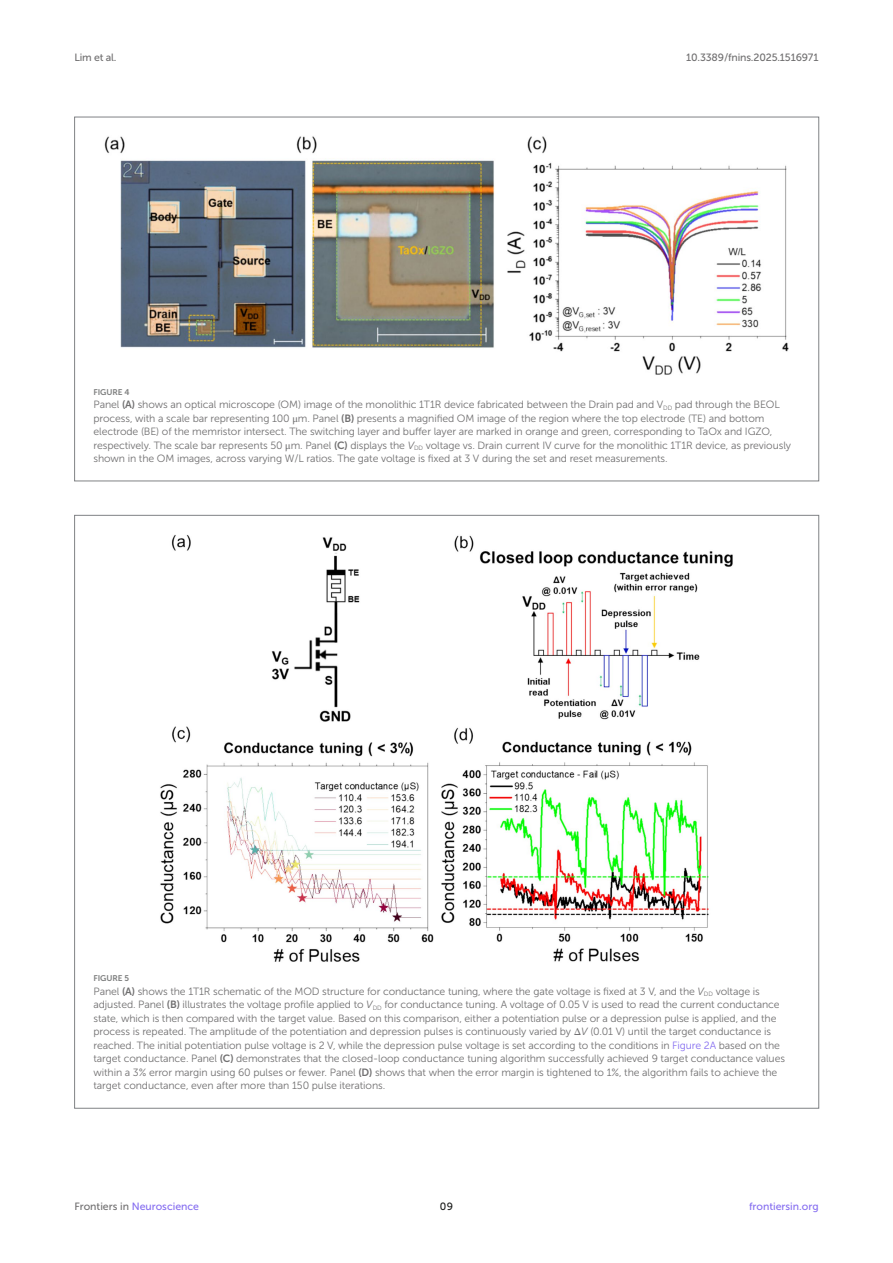
<style>
.page{position:relative;width:893px;height:1263px;background:#fff}
.page>*{position:absolute;margin:0;border:0;box-sizing:border-box;transform-origin:0 0}
.FIG_LEG{font:10.5px/13.5px "Museo Sans 300";letter-spacing:-.01em;color:#706f70}
.t1{font:10.5px "Museo Sans 500";color:#856df0}
.t2{font:10.5px "Museo Sans 500";letter-spacing:-.015em;color:#706f70}
.t3{font:10.5px "Museo Sans 500";color:#1b1c1b}
.FIG_HD{font:8.25px "Museo Sans 700";letter-spacing:-.01em;color:#7e7f7f}
.s1{font-family:"Museo Sans 700"}
.s2{font-family:"STIX General"}
.s3{font-style:italic}
.s4{color:#856df0}
.s5{color:#706f70}
</style>
<div class="page">
<img style="left:104px;top:136px;width:685px;height:239px">
<img style="left:160px;top:535px;width:573px;height:427px">
<p class="t2" style="left:74px;top:51px;width:43px">Lim et al.</p>
<p class="t2" style="left:686px;top:51px;width:134px">10.3389/fnins.2025.1516971</p>
<p class="FIG_HD" style="left:94px;top:387px;width:37px">FIGURE 4</p>
<p class="FIG_LEG" style="left:94px;top:398px;width:699px">Panel <span class="s1">(A)</span> shows an optical microscope (OM) image of the monolithic 1T1R device fabricated between the Drain pad and V<sub>DD</sub> pad through the BEOL process, with a scale bar representing 100 <span class="s2">μ</span>m. Panel <span class="s1">(B)</span> presents a magnified OM image of the region where the top electrode (TE) and bottom electrode (BE) of the memristor intersect. The switching layer and buffer layer are marked in orange and green, corresponding to TaOx and IGZO, respectively. The scale bar represents 50 <span class="s2">μ</span>m. Panel <span class="s1">(C)</span> displays the <span class="s3">V</span><sub>DD</sub> voltage vs. Drain current IV curve for the monolithic 1T1R device, as previously shown in the OM images, across varying W/L ratios. The gate voltage is fixed at 3 V during the set and reset measurements.</p>
<p class="FIG_HD" style="left:94px;top:974px;width:37px">FIGURE 5</p>
<p class="FIG_LEG" style="left:94px;top:984px;width:693px">Panel <span class="s1">(A)</span> shows the 1T1R schematic of the MOD structure for conductance tuning, where the gate voltage is fixed at 3 V, and the <span class="s3">V</span><sub>DD</sub> voltage is adjusted. Panel <span class="s1">(B)</span> illustrates the voltage profile applied to <span class="s3">V</span><sub>DD</sub> for conductance tuning. A voltage of 0.05 V is used to read the current conductance state, which is then compared with the target value. Based on this comparison, either a potentiation pulse or a depression pulse is applied, and the process is repeated. The amplitude of the potentiation and depression pulses is continuously varied by <span class="s2">Δ</span><span class="s3">V</span> (0.01 V) until the target conductance is reached. The initial potentiation pulse voltage is 2 V, while the depression pulse voltage is set according to the conditions in <span class="s4">Figure 2A</span> based on the target conductance. Panel <span class="s1">(C)</span> demonstrates that the closed-loop conductance tuning algorithm successfully achieved 9 target conductance values within a 3% error margin using 60 pulses or fewer. Panel <span class="s1">(D)</span> shows that when the error margin is tightened to 1%, the algorithm fails to achieve the target conductance, even after more than 150 pulse iterations.</p>
<p class="t1" style="left:74px;top:1200px;width:126px"><span class="s5">Frontiers in</span> Neuroscience</p>
<p class="t3" style="left:440px;top:1200px;width:15px">09</p>
<p class="t1" style="left:749px;top:1200px;width:71px">frontiersin.org</p>
</div>
